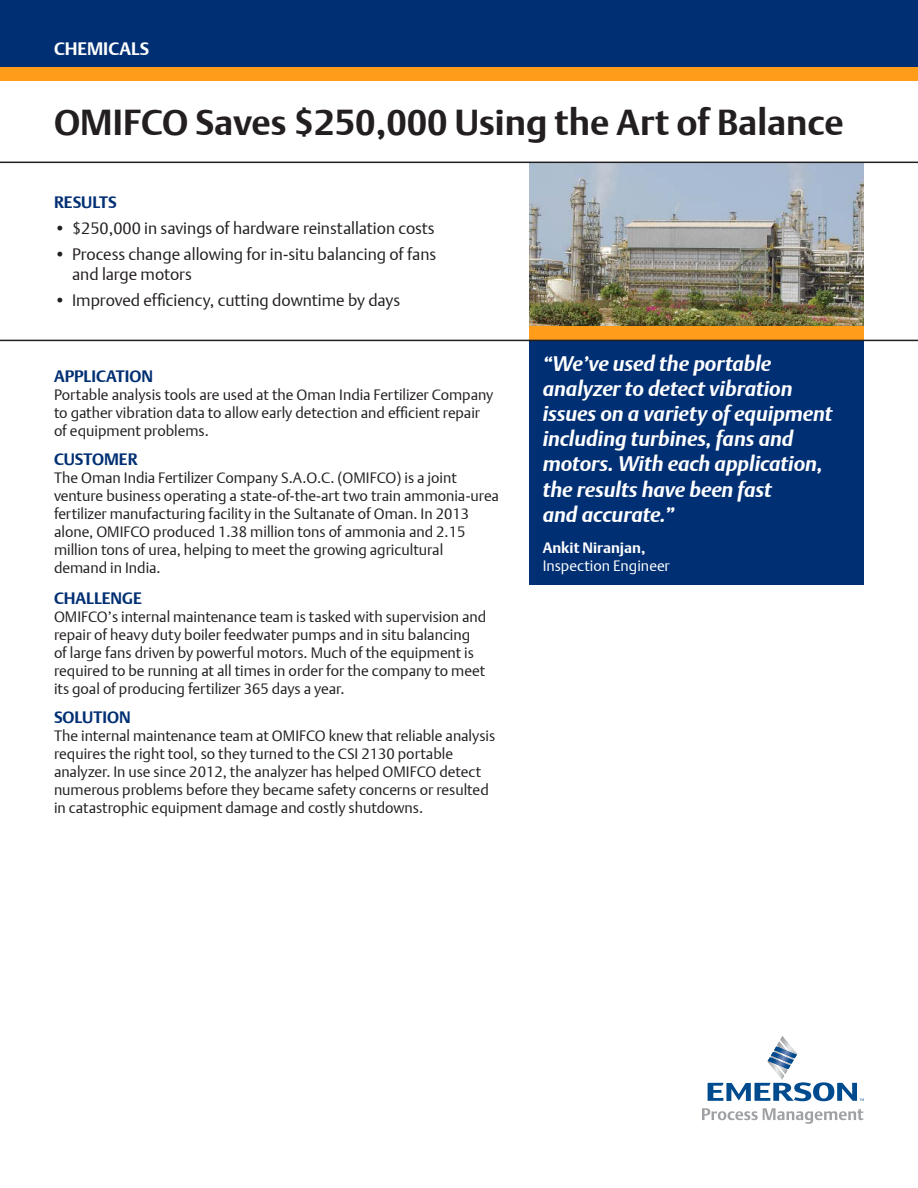
<style>
.page{position:relative;width:918px;height:1188px;background:#fff}
.page>*{position:absolute;margin:0;border:0;box-sizing:border-box;transform-origin:0 0}
.t1{font:700 36px "DTL Argo T";color:#231f20}
.t2{font:italic 700 21px/25.2px "DTL Argo T";color:#fff}
.t3{font:700 18px "DTL Argo T";color:#fff}
.t4{font:16.5px/19.8px "DTL Argo T Light";color:#231f20}
.t5{font:700 16.5px "DTL Argo T";color:#002f73}
.t6{font:15px/18px "DTL Argo T Light";color:#231f20}
.t7{font:15px "DTL Argo T Light";color:#fff}
.t8{font:700 15px "DTL Argo T";color:#fff}
</style>
<div class="page">
<div style="left:0;top:0;width:918px;height:68px;background:#002f73"></div>
<div style="left:0;top:68px;width:918px;height:13px;background:#ff9d1b"></div>
<svg style="left:708px;top:1036px;width:156px;height:65px"></svg>
<svg style="left:702px;top:1108px;width:161px;height:16px"></svg>
<img style="left:529px;top:163px;width:335px;height:163px">
<hr style="left:0;top:162px;width:918px;height:1px;background:#231f20">
<div style="left:529px;top:326px;width:335px;height:14px;background:#ff9d1b"></div>
<div style="left:529px;top:341px;width:335px;height:244px;background:#002f73"></div>
<hr style="left:0;top:340px;width:918px;height:1px;background:#231f20">
<p class="t3" style="left:54px;top:38px;width:97px">CHEMICALS</p>
<h1 class="t1" style="left:54px;top:101px;width:791px">OMIFCO Saves $250,000 Using the Art of Balance</h1>
<p class="t5" style="left:54px;top:193px;width:64px">RESULTS</p>
<p class="t4" style="left:54px;top:218px;width:382px">• $250,000 in savings of hardware reinstallation costs</p>
<p class="t4" style="left:72px;top:244px;width:366px;text-indent:-18px">• Process change allowing for in-situ balancing of fans and large motors</p>
<p class="t4" style="left:54px;top:290px;width:348px">• Improved efficiency, cutting downtime by days</p>
<p class="t5" style="left:54px;top:367px;width:101px">APPLICATION</p>
<p class="t6" style="left:54px;top:386px;width:441px">Portable analysis tools are used at the Oman India Fertilizer Company to gather vibration data to allow early detection and efficient repair of equipment problems.</p>
<p class="t5" style="left:54px;top:450px;width:85px">CUSTOMER</p>
<p class="t6" style="left:54px;top:469px;width:446px">The Oman India Fertilizer Company S.A.O.C. (OMIFCO) is a joint venture business operating a state-of-the-art two train ammonia-urea fertilizer manufacturing facility in the Sultanate of Oman. In 2013 alone, OMIFCO produced 1.38 million tons of ammonia and 2.15 million tons of urea, helping to meet the growing agricultural demand in India.</p>
<p class="t5" style="left:54px;top:588px;width:89px">CHALLENGE</p>
<p class="t6" style="left:54px;top:607px;width:434px">OMIFCO’s internal maintenance team is tasked with supervision and repair of heavy duty boiler feedwater pumps and in situ balancing of large fans driven by powerful motors. Much of the equipment is required to be running at all times in order for the company to meet its goal of producing fertilizer 365 days a year.</p>
<p class="t5" style="left:54px;top:707px;width:78px">SOLUTION</p>
<p class="t6" style="left:54px;top:726px;width:443px">The internal maintenance team at OMIFCO knew that reliable analysis requires the right tool, so they turned to the CSI 2130 portable analyzer. In use since 2012, the analyzer has helped OMIFCO detect numerous problems before they became safety concerns or resulted in catastrophic equipment damage and costly shutdowns.</p>
<h2 class="t2" style="left:543px;top:350px;width:291px">“We’ve used the portable analyzer to detect vibration issues on a variety of equipment including turbines, fans and motors. With each application, the results have been fast<br>and accurate.”</h2>
<p class="t8" style="left:543px;top:539px;width:104px">Ankit Niranjan,</p>
<p class="t7" style="left:543px;top:557px;width:129px">Inspection Engineer</p>
</div>
